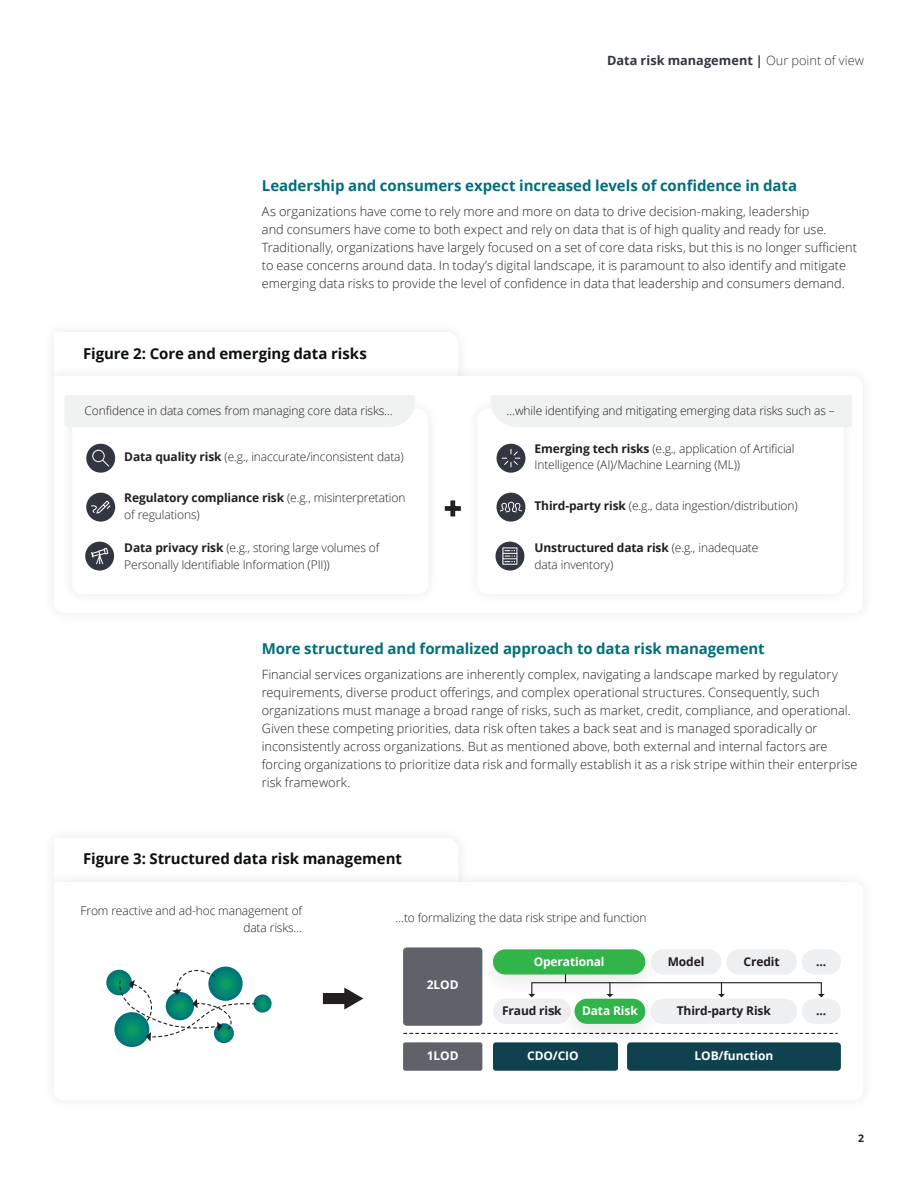
<style>
.page{position:relative;width:918px;height:1188px;background:#fff}
.page>*{position:absolute;margin:0;border:0;box-sizing:border-box;transform-origin:0 0}
.t1{font:700 30px "Open Sans";color:#231f20}
.H2_8_5_12pt__copy{font:700 15px "Open Sans";letter-spacing:-.005em;color:#006f7a}
.H2_8_5_12pt__copy-2{font:700 15px "Open Sans";letter-spacing:-.005em;color:#0d1011}
.Body_copy__8_5_12pt{font:300 12.75px/18px "Open Sans";letter-spacing:.005em;color:#231f20}
.t2{font:700 12.75px "Open Sans";color:#323640}
.t3{font:300 12px/16.5px "Open Sans";letter-spacing:-.01em;color:#231f20}
.t4{font:700 12px "Open Sans";letter-spacing:-.01em;color:#fff}
.t5{font:700 12px "Open Sans";letter-spacing:-.01em;color:#211d1e}
.t6{font:700 10.5px "Open Sans";color:#231f20}
.s1{font-weight:300}
.s2{font-weight:700}
</style>
<div class="page">
<div style="left:64px;top:395px;width:351px;height:32px;background:#f0f1f1"></div>
<svg style="left:444px;top:500px;width:17px;height:17px"></svg>
<svg style="left:85px;top:542px;width:29px;height:29px"></svg>
<svg style="left:86px;top:493px;width:29px;height:29px"></svg>
<svg style="left:86px;top:444px;width:29px;height:29px"></svg>
<svg style="left:497px;top:493px;width:28px;height:29px"></svg>
<svg style="left:497px;top:444px;width:28px;height:29px"></svg>
<svg style="left:495px;top:542px;width:29px;height:29px"></svg>
<div style="left:490px;top:395px;width:362px;height:32px;background:#f0f1f1"></div>
<div style="left:403px;top:947px;width:79px;height:79px;background:#5f6369;border-radius:4px"></div>
<img style="left:470px;top:947px;width:183px;height:58px">
<div style="left:493px;top:949px;width:152px;height:26px;background:#31b44a;border-radius:12px"></div>
<div style="left:493px;top:999px;width:78px;height:25px;background:#edeff0;border-radius:13px"></div>
<img style="left:552px;top:984px;width:116px;height:60px">
<div style="left:575px;top:999px;width:70px;height:25px;background:#31b44a;border-radius:13px"></div>
<div style="left:651px;top:949px;width:70px;height:26px;background:#edeff0;border-radius:13px"></div>
<div style="left:531px;top:982px;width:291px;height:13px;border:1px solid #231f20"></div>
<svg style="left:528px;top:994px;width:7px;height:3px"></svg>
<svg style="left:818px;top:994px;width:7px;height:3px"></svg>
<svg style="left:607px;top:983px;width:6px;height:14px"></svg>
<svg style="left:718px;top:983px;width:7px;height:14px"></svg>
<div style="left:651px;top:999px;width:146px;height:25px;background:#edeff0;border-radius:13px"></div>
<div style="left:726px;top:949px;width:71px;height:26px;background:#edeff0;border-radius:13px"></div>
<div style="left:403px;top:1042px;width:79px;height:29px;background:#5f6369;border-radius:2px"></div>
<div style="left:493px;top:1042px;width:125px;height:29px;background:#0f424e;border-radius:3px"></div>
<div style="left:627px;top:1042px;width:214px;height:29px;background:#0f424e;border-radius:4px"></div>
<svg style="left:404px;top:1033px;width:433px;height:1px"></svg>
<div style="left:802px;top:949px;width:39px;height:26px;background:#edeff0;border-radius:13px"></div>
<div style="left:802px;top:999px;width:39px;height:25px;background:#edeff0;border-radius:13px"></div>
<svg style="left:106px;top:970px;width:26px;height:25px"></svg>
<svg style="left:254px;top:995px;width:18px;height:18px"></svg>
<svg style="left:114px;top:1012px;width:35px;height:35px"></svg>
<svg style="left:119px;top:968px;width:138px;height:74px"></svg>
<svg style="left:323px;top:988px;width:40px;height:22px"></svg>
<p class="t2" style="left:607px;top:51px;width:258px">Data risk management | <span class="s1">Our point of view</span></p>
<p class="H2_8_5_12pt__copy" style="left:262px;top:175px;width:537px">Leadership and consumers expect increased levels of confidence in data</p>
<p class="Body_copy__8_5_12pt" style="left:262px;top:202px;width:597px">As organizations have come to rely more and more on data to drive decision-making, leadership<br>and consumers have come to both expect and rely on data that is of high quality and ready for use.<br>Traditionally, organizations have largely focused on a set of core data risks, but this is no longer sufficient to ease concerns around data. In today’s digital landscape, it is paramount to also identify and mitigate emerging data risks to provide the level of confidence in data that leadership and consumers demand.</p>
<p class="H2_8_5_12pt__copy-2" style="left:83px;top:343px;width:285px">Figure 2: Core and emerging data risks</p>
<p class="t3" style="left:85px;top:402px;width:310px">Confidence in data comes from managing core data risks…</p>
<p class="t3" style="left:124px;top:448px;width:281px"><span class="s2">Data quality risk</span> (e.g., inaccurate/inconsistent data)</p>
<p class="t3" style="left:124px;top:489px;width:283px"><span class="s2">Regulatory compliance risk</span> (e.g., misinterpretation of regulations)</p>
<p class="t3" style="left:124px;top:539px;width:257px"><span class="s2">Data privacy risk</span> (e.g., storing large volumes of<br>Personally Identifiable Information (PII))</p>
<p class="t1" style="left:444px;top:487px;width:19px">+</p>
<p class="t3" style="left:507px;top:402px;width:330px">…while identifying and mitigating emerging data risks such as –</p>
<p class="t3" style="left:534px;top:440px;width:262px"><span class="s2">Emerging tech risks</span> (e.g., application of Artificial<br>Intelligence (AI)/Machine Learning (ML))</p>
<p class="t3" style="left:534px;top:497px;width:265px"><span class="s2">Third-party risk</span> (e.g., data ingestion/distribution)</p>
<p class="t3" style="left:534px;top:539px;width:225px"><span class="s2">Unstructured data risk</span> (e.g., inadequate data inventory)</p>
<p class="H2_8_5_12pt__copy" style="left:262px;top:638px;width:505px">More structured and formalized approach to data risk management</p>
<p class="Body_copy__8_5_12pt" style="left:262px;top:665px;width:597px">Financial services organizations are inherently complex, navigating a landscape marked by regulatory requirements, diverse product offerings, and complex operational structures. Consequently, such organizations must manage a broad range of risks, such as market, credit, compliance, and operational.<br>Given these competing priorities, data risk often takes a back seat and is managed sporadically or inconsistently across organizations. But as mentioned above, both external and internal factors are forcing organizations to prioritize data risk and formally establish it as a risk stripe within their enterprise risk framework.</p>
<p class="H2_8_5_12pt__copy-2" style="left:83px;top:848px;width:320px">Figure 3: Structured data risk management</p>
<p class="t3" style="left:81px;top:902px;width:223px;text-align:right">From reactive and ad-hoc management of data risks…</p>
<p class="t3" style="left:396px;top:909px;width:253px">…to formalizing the data risk stripe and function</p>
<p class="t4" style="left:427px;top:976px;width:33px">2LOD</p>
<p class="t4" style="left:534px;top:953px;width:72px">Operational</p>
<p class="t5" style="left:502px;top:1002px;width:61px">Fraud risk</p>
<p class="t4" style="left:582px;top:1002px;width:57px">Data Risk</p>
<p class="t5" style="left:668px;top:953px;width:38px">Model</p>
<p class="t5" style="left:744px;top:953px;width:38px">Credit</p>
<p class="t5" style="left:677px;top:1002px;width:96px">Third-party Risk</p>
<p class="t4" style="left:427px;top:1047px;width:33px">1LOD</p>
<p class="t4" style="left:527px;top:1047px;width:53px">CDO/CIO</p>
<p class="t4" style="left:695px;top:1047px;width:80px">LOB/function</p>
<p class="t5" style="left:816px;top:953px;width:12px">...</p>
<p class="t5" style="left:816px;top:1002px;width:12px">...</p>
<p class="t6" style="left:858px;top:1131px;width:7px">2</p>
</div>
